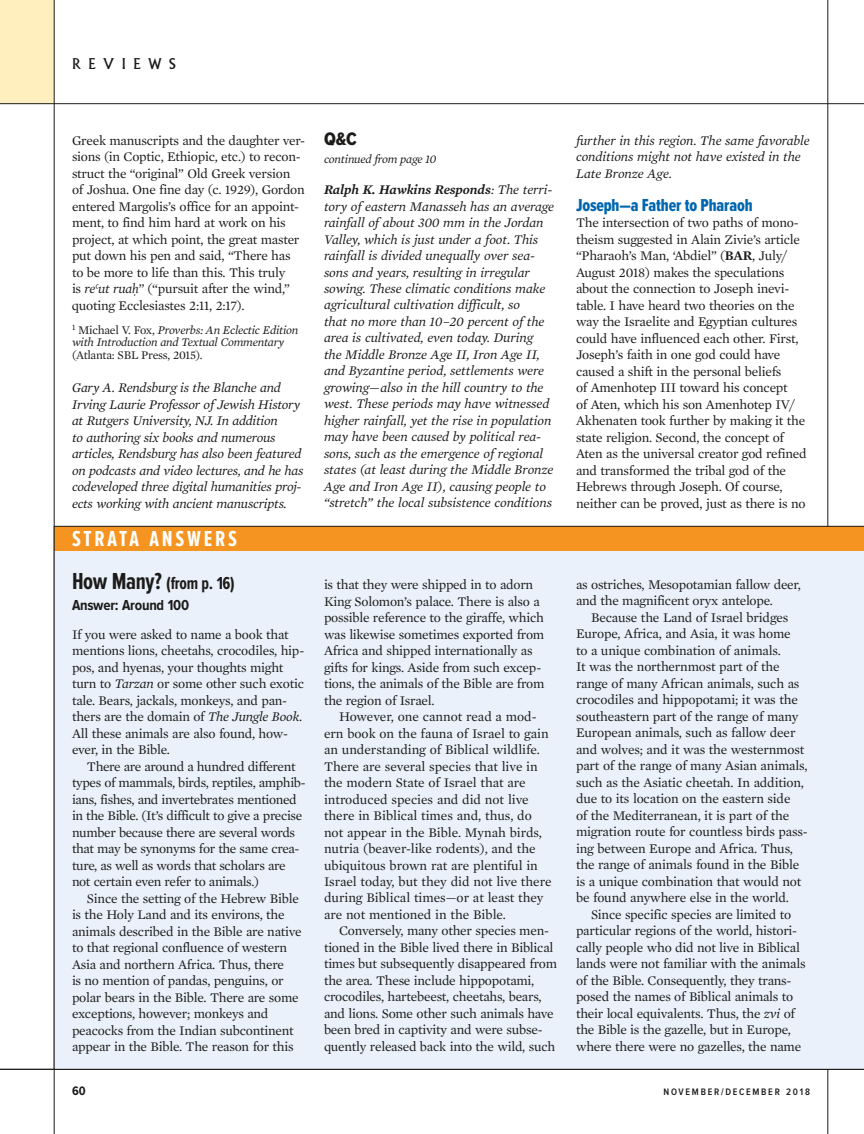
<style>
.page{position:relative;width:864px;height:1134px;background:#fff}
.page>*{position:absolute;margin:0;border:0;box-sizing:border-box;transform-origin:0 0}
.t1{font:700 22.5px "Proxima Nova Ex Cn";letter-spacing:.125em;color:#fff}
.t2{font:18.75px "Proxima Nova Cond Extrabld";color:#1c1b1a}
.t3{font:18px "Proxima Nova Ex Cn Extrabld";letter-spacing:-.01em;color:#0066b0}
.t4{font:700 18px "Proxima Nova Ex Cn";letter-spacing:-.015em;color:#1c1b1a}
.t5{font:700 15px "Proxima Nova Cond";letter-spacing:-.015em;color:#1c1b1a}
.t6{font:14.55px "Albertus MT Std";letter-spacing:.515em;color:#1c1b1a}
.t7{font:13.5px/16.5px "Mercury Text G1";letter-spacing:-.02em;color:#1c1b1a}
.t8{font:italic 13.5px/16.5px "Mercury Text G1";letter-spacing:-.005em;color:#1c1b1a}
.t9{font:700 12.75px "Proxima Nova Cond";color:#1c1b1a}
.t10{font:italic 12px/12.8px "Mercury Text G1";letter-spacing:-.02em;color:#1c1b1a}
.t11{font:12px "Mercury Text G1";letter-spacing:-.02em;color:#1c1b1a}
.t12{font:600 9.75px "Proxima Nova Cond";letter-spacing:.18em;color:#1c1b1a}
.s1{font-style:italic}
.s2{font-family:"Gentium Plus";font-style:italic}
.s3{font-style:normal}
.s4{font-size:24px}
.s5{font-weight:600}
</style>
<div class="page">
<div style="left:0;top:0;width:54px;height:104px;background:#ffefbe"></div>
<hr style="left:828px;top:0;width:1px;height:1134px;background:#1c1b1a">
<hr style="left:0;top:1069px;width:864px;height:1px;background:#1c1b1a">
<hr style="left:0;top:103px;width:864px;height:1px;background:#1c1b1a">
<hr style="left:54px;top:0;width:1px;height:1134px;background:#1c1b1a">
<div style="left:54px;top:526px;width:810px;height:543px;background:#eaf1fa"></div>
<p class="t6" style="left:72px;top:55px;width:105px">REVIEWS</p>
<p class="t7" style="left:72px;top:131px;width:235px">Greek manuscripts and the daughter ver&shy;sions (in Coptic, Ethiopic, etc.) to recon&shy;struct the “original” Old Greek version of Joshua. One fine day (c. 1929), Gordon entered Margolis’s office for an appoint&shy;ment, to find him hard at work on his project, at which point, the great master put down his pen and said, “There has to be more to life than this. This truly<br>is <span class="s1">re</span><span class="s2">ʿ</span><span class="s1">ut rua</span><span class="s2">ḥ</span>” (“pursuit after the wind,” quoting Ecclesiastes 2:11, 2:17).</p>
<p class="t10" style="left:72px;top:323px;width:228px"><sup>1</sup> <span class="s3">Michael V. Fox,</span> Proverbs: An Eclectic Edition with Introduction and Textual Commentary</p>
<p class="t11" style="left:72px;top:347px;width:132px">(Atlanta: SBL Press, 2015).</p>
<p class="t8" style="left:72px;top:379px;width:233px">Gary A. Rendsburg is the Blanche and Irving Laurie Professor of Jewish History at Rutgers University, NJ. In addition<br>to authoring six books and numerous articles, Rendsburg has also been featured on podcasts and video lectures, and he has codeveloped three digital humanities proj&shy;ects working with ancient manuscripts.</p>
<h1 class="t1" style="left:72px;top:526px;width:167px">STRATA ANSWERS</h1>
<h3 class="t4" style="left:72px;top:573px;width:164px"><span class="s4">How Many?</span> (from p. 16)</h3>
<p class="t5" style="left:72px;top:597px;width:119px">Answer: Around 100</p>
<p class="t7" style="left:72px;top:625px;width:234px">If you were asked to name a book that mentions lions, cheetahs, crocodiles, hip&shy;pos, and hyenas, your thoughts might turn to <span class="s1">Tarzan</span> or some other such exotic tale. Bears, jackals, monkeys, and pan&shy;thers are the domain of <span class="s1">The Jungle Book</span>.<br>All these animals are also found, how&shy;ever, in the Bible.</p>
<p class="t7" style="left:72px;top:757px;width:235px;text-indent:15px">There are around a hundred different types of mammals, birds, reptiles, amphib&shy;ians, fishes, and invertebrates mentioned in the Bible. (It’s difficult to give a precise number because there are several words that may be synonyms for the same crea&shy;ture, as well as words that scholars are not certain even refer to animals.)</p>
<p class="t7" style="left:72px;top:889px;width:231px;text-indent:15px">Since the setting of the Hebrew Bible is the Holy Land and its environs, the animals described in the Bible are native to that regional confluence of western Asia and northern Africa. Thus, there<br>is no mention of pandas, penguins, or polar bears in the Bible. There are some exceptions, however; monkeys and peacocks from the Indian subcontinent appear in the Bible. The reason for this</p>
<h2 class="t2" style="left:324px;top:128px;width:34px">Q&amp;C</h2>
<p class="t10" style="left:324px;top:152px;width:114px">continued from page 10</p>
<p class="t8" style="left:324px;top:181px;width:232px"><span class="s5">Ralph K. Hawkins Responds</span>: The terri&shy;tory of eastern Manasseh has an average rainfall of about 300 mm in the Jordan Valley, which is just under a foot. This rainfall is divided unequally over sea&shy;sons and years, resulting in irregular sowing. These climatic conditions make agricultural cultivation difficult, so<br>that no more than 10–20 percent of the area is cultivated, even today. During the Middle Bronze Age II, Iron Age II, and Byzantine period, settlements were growing—also in the hill country to the west. These periods may have witnessed higher rainfall, yet the rise in population may have been caused by political rea&shy;sons, such as the emergence of regional states (at least during the Middle Bronze Age and Iron Age II), causing people to “stretch” the local subsistence conditions</p>
<p class="t8" style="left:576px;top:131px;width:235px">further in this region. The same favorable conditions might not have existed in the<br>Late Bronze Age.</p>
<h3 class="t3" style="left:576px;top:195px;width:178px">Joseph—a Father to Pharaoh</h3>
<p class="t7" style="left:576px;top:214px;width:232px">The intersection of two paths of mono&shy;theism suggested in Alain Zivie’s article “Pharaoh’s Man, ‘Abdiel” (<span class="s5">BAR</span>, July/ August 2018) makes the speculations about the connection to Joseph inevi&shy;table. I have heard two theories on the way the Israelite and Egyptian cultures could have influenced each other. First, Joseph’s faith in one god could have caused a shift in the personal beliefs<br>of Amenhotep III toward his concept<br>of Aten, which his son Amenhotep IV/ Akhenaten took further by making it the state religion. Second, the concept of Aten as the universal creator god refined and transformed the tribal god of the Hebrews through Joseph. Of course, neither can be proved, just as there is no</p>
<p class="t7" style="left:324px;top:576px;width:222px">is that they were shipped in to adorn King Solomon’s palace. There is also a possible reference to the giraffe, which was likewise sometimes exported from Africa and shipped internationally as gifts for kings. Aside from such excep&shy;tions, the animals of the Bible are from the region of Israel.</p>
<p class="t7" style="left:324px;top:708px;width:229px;text-indent:15px">However, one cannot read a mod&shy;ern book on the fauna of Israel to gain an understanding of Biblical wildlife.<br>There are several species that live in the modern State of Israel that are introduced species and did not live there in Biblical times and, thus, do not appear in the Bible. Mynah birds, nutria (beaver-like rodents), and the ubiquitous brown rat are plentiful in Israel today, but they did not live there during Biblical times—or at least they are not mentioned in the Bible.</p>
<p class="t7" style="left:324px;top:922px;width:235px;text-indent:15px">Conversely, many other species men&shy;tioned in the Bible lived there in Biblical times but subsequently disappeared from the area. These include hippopotami, crocodiles, hartebeest, cheetahs, bears, and lions. Some other such animals have been bred in captivity and were subse&shy;quently released back into the wild, such</p>
<p class="t7" style="left:576px;top:576px;width:227px">as ostriches, Mesopotamian fallow deer, and the magnificent oryx antelope.</p>
<p class="t7" style="left:576px;top:609px;width:233px;text-indent:15px">Because the Land of Israel bridges Europe, Africa, and Asia, it was home<br>to a unique combination of animals.<br>It was the northernmost part of the range of many African animals, such as crocodiles and hippopotami; it was the southeastern part of the range of many European animals, such as fallow deer and wolves; and it was the westernmost part of the range of many Asian animals, such as the Asiatic cheetah. In addition, due to its location on the eastern side<br>of the Mediterranean, it is part of the migration route for countless birds pass&shy;ing between Europe and Africa. Thus, the range of animals found in the Bible is a unique combination that would not be found anywhere else in the world.</p>
<p class="t7" style="left:576px;top:905px;width:231px;text-indent:15px">Since specific species are limited to particular regions of the world, histori&shy;cally people who did not live in Biblical lands were not familiar with the animals of the Bible. Consequently, they trans&shy;posed the names of Biblical animals to their local equivalents. Thus, the <span class="s1">zvi</span> of the Bible is the gazelle, but in Europe, where there were no gazelles, the name</p>
<p class="t9" style="left:72px;top:1084px;width:15px">60</p>
<p class="t12" style="left:663px;top:1088px;width:148px">NOVEMBER/DECEMBER 2018</p>
</div>
